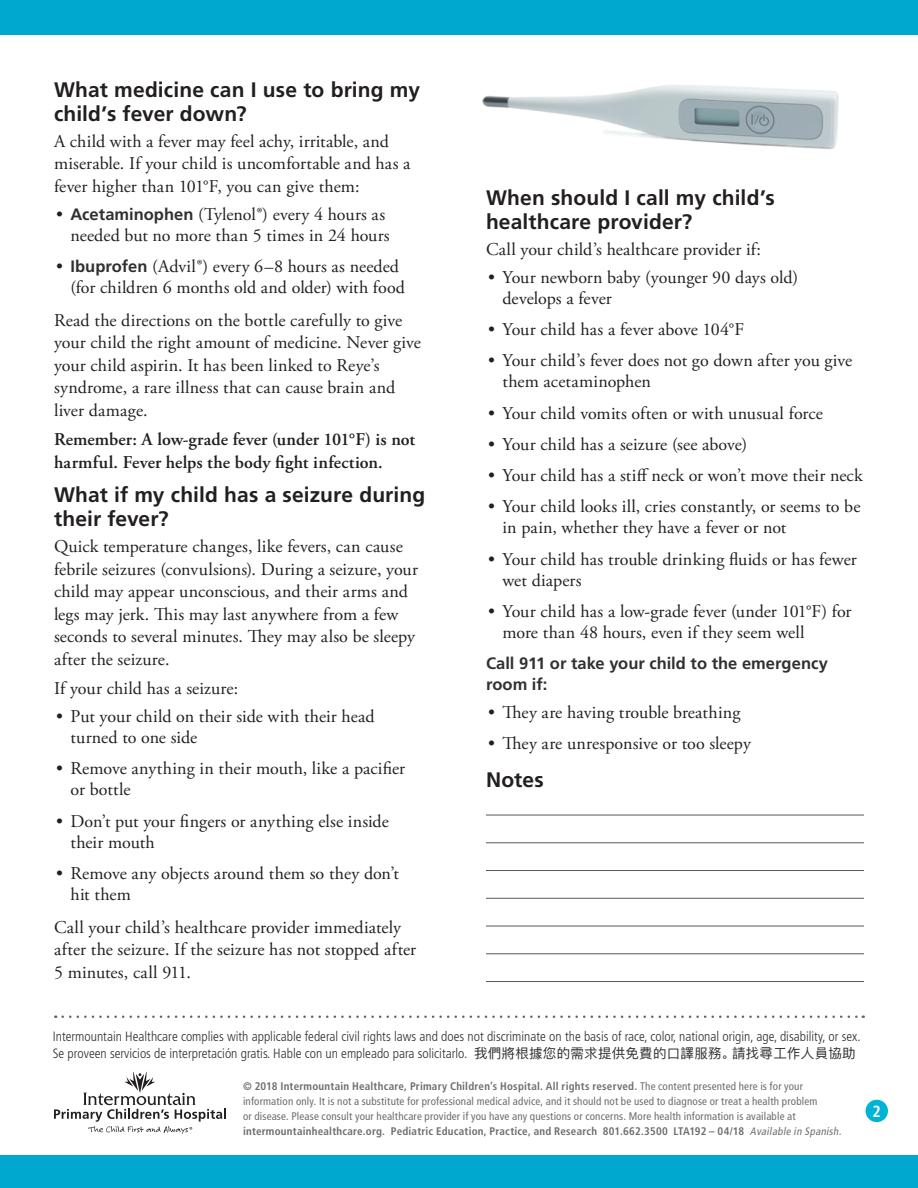
<style>
.page{position:relative;width:918px;height:1188px;background:#fff}
.page>*{position:absolute;margin:0;border:0;box-sizing:border-box;transform-origin:0 0}
.Level_1__h2{font:700 21px/24px "Frutiger LT Std";letter-spacing:.005em;color:#231f20}
.Main__p{font:18px/22.5px "Adobe Garamond Pro";letter-spacing:.005em;color:#231f20}
.Main__p-2{font:600 18px/22.5px "Adobe Garamond Pro";letter-spacing:.005em;color:#231f20}
.Main__p-3{font:700 16.5px/21px "Frutiger LT Std";color:#312f30}
.Page_number{font:700 condensed 16.2px "Frutiger LT Std";color:#fff}
.t1{font:300 condensed 13.5px/17.1px "Frutiger LT Std";color:#312f30}
.t2{font:condensed 10.95px/15px "Frutiger LT Std";letter-spacing:.015em;color:#6c6d70}
.s1{font-family:"Frutiger LT Std";font-weight:700;font-size:16.5px;color:#312f30}
.s2{font-family:"Ping Fang HK";font-weight:400;font-stretch:normal}
.s3{font-weight:700}
.s4{font-style:italic;font-size:10.8px}
</style>
<div class="page">
<div style="left:0;top:0;width:918px;height:35px;background:#00a7cf"></div>
<div style="left:866px;top:1100px;width:22px;height:22px;background:#00b4d6;border-radius:50%"></div>
<div style="left:0;top:1156px;width:918px;height:32px;background:#00a7cf"></div>
<svg style="left:54px;top:1072px;width:172px;height:62px"></svg>
<svg style="left:63px;top:1015px;width:801px;height:3px"></svg>
<hr style="left:486px;top:815px;width:378px;height:1px;background:#57585a">
<hr style="left:486px;top:842px;width:378px;height:1px;background:#57585a">
<hr style="left:486px;top:870px;width:378px;height:1px;background:#57585a">
<hr style="left:486px;top:898px;width:378px;height:1px;background:#57585a">
<hr style="left:486px;top:926px;width:378px;height:1px;background:#57585a">
<hr style="left:486px;top:953px;width:378px;height:1px;background:#57585a">
<hr style="left:486px;top:981px;width:378px;height:1px;background:#57585a">
<img style="left:482px;top:85px;width:357px;height:64px">
<p class="Level_1__h2" style="left:54px;top:78px;width:368px">What medicine can I use to bring my child’s fever down?</p>
<p class="Main__p" style="left:54px;top:130px;width:358px">A child with a fever may feel achy, irritable, and miserable. If your child is uncomfortable and has a fever higher than 101°F, you can give them:</p>
<p class="Main__p" style="left:56px;top:204px;width:335px;line-height:21px;text-align:right">• <span class="s1">Acetaminophen</span> (Tylenol®) every 4 hours as needed but no more than 5 times in 24 hours</p>
<p class="Main__p" style="left:70px;top:256px;width:336px;line-height:21px;text-indent:-14px">• <span class="s1">Ibuprofen</span> (Advil®) every 6–8 hours as needed (for children 6 months old and older) with food</p>
<p class="Main__p" style="left:54px;top:309px;width:368px">Read the directions on the bottle carefully to give your child the right amount of medicine. Never give your child aspirin. It has been linked to Reye’s syndrome, a rare illness that can cause brain and liver damage.</p>
<p class="Main__p-2" style="left:54px;top:429px;width:363px">Remember: A low-grade fever (under 101°F) is not harmful. Fever helps the body fight infection.</p>
<p class="Level_1__h2" style="left:54px;top:483px;width:373px">What if my child has a seizure during their fever?</p>
<p class="Main__p" style="left:54px;top:536px;width:366px">Quick temperature changes, like fevers, can cause febrile seizures (convulsions). During a seizure, your child may appear unconscious, and their arms and legs may jerk. This may last anywhere from a few seconds to several minutes. They may also be sleepy after the seizure.</p>
<p class="Main__p" style="left:54px;top:678px;width:186px">If your child has a seizure:</p>
<p class="Main__p" style="left:70px;top:707px;width:306px;line-height:21px;text-indent:-14px">• Put your child on their side with their head turned to one side</p>
<p class="Main__p" style="left:70px;top:759px;width:336px;line-height:21px;text-indent:-14px">• Remove anything in their mouth, like a pacifier or bottle</p>
<p class="Main__p" style="left:70px;top:811px;width:320px;line-height:21px;text-indent:-14px">• Don’t put your fingers or anything else inside their mouth</p>
<p class="Main__p" style="left:70px;top:863px;width:330px;line-height:21px;text-indent:-14px">• Remove any objects around them so they don’t hit them</p>
<p class="Main__p" style="left:54px;top:916px;width:364px">Call your child’s healthcare provider immediately after the seizure. If the seizure has not stopped after<br>5 minutes, call 911.</p>
<p class="Level_1__h2" style="left:486px;top:186px;width:290px">When should I call my child’s healthcare provider?</p>
<p class="Main__p" style="left:486px;top:238px;width:276px">Call your child’s healthcare provider if:</p>
<p class="Main__p" style="left:502px;top:267px;width:297px;line-height:21px;text-indent:-14px">• Your newborn baby (younger 90 days old) develops a fever</p>
<p class="Main__p" style="left:488px;top:319px;width:257px">• Your child has a fever above 104°F</p>
<p class="Main__p" style="left:502px;top:351px;width:351px;line-height:21px;text-indent:-14px">• Your child’s fever does not go down after you give them acetaminophen</p>
<p class="Main__p" style="left:488px;top:402px;width:336px">• Your child vomits often or with unusual force</p>
<p class="Main__p" style="left:488px;top:434px;width:260px">• Your child has a seizure (see above)</p>
<p class="Main__p" style="left:488px;top:465px;width:376px">• Your child has a stiff neck or won’t move their neck</p>
<p class="Main__p" style="left:502px;top:497px;width:360px;line-height:21px;text-indent:-14px">• Your child looks ill, cries constantly, or seems to be in pain, whether they have a fever or not</p>
<p class="Main__p" style="left:502px;top:549px;width:356px;line-height:21px;text-indent:-14px">• Your child has trouble drinking fluids or has fewer wet diapers</p>
<p class="Main__p" style="left:502px;top:601px;width:351px;line-height:21px;text-indent:-14px">• Your child has a low-grade fever (under 101°F) for more than 48 hours, even if they seem well</p>
<p class="Main__p-3" style="left:486px;top:653px;width:343px">Call 911 or take your child to the emergency room if:</p>
<p class="Main__p" style="left:488px;top:702px;width:254px">• They are having trouble breathing</p>
<p class="Main__p" style="left:488px;top:733px;width:264px">• They are unresponsive or too sleepy</p>
<p class="Level_1__h2" style="left:486px;top:768px;width:59px">Notes</p>
<p class="t1" style="left:53px;top:1027px;width:809px">Intermountain Healthcare complies with applicable federal civil rights laws and does not discriminate on the basis of race, color, national origin, age, disability, or sex.<br>Se proveen servicios de interpretación gratis. Hable con un empleado para solicitarlo. <span class="s2">我們將根據您的需求提供免費的口譯服務。請找尋工作人員協助</span></p>
<p class="t2" style="left:243px;top:1079px;width:602px"><span class="s3">© 2018 Intermountain Healthcare, Primary Children’s Hospital. All rights reserved.</span> The content presented here is for your information only. It is not a substitute for professional medical advice, and it should not be used to diagnose or treat a health problem<br>or disease. Please consult your healthcare provider if you have any questions or concerns. More health information is available at <span class="s3">intermountainhealthcare.org. Pediatric Education, Practice, and Research 801.662.3500 LTA192 – 04/18</span> <span class="s4">Available in Spanish.</span></p>
<p class="Page_number" style="left:873px;top:1101px;width:10px">2</p>
</div>
